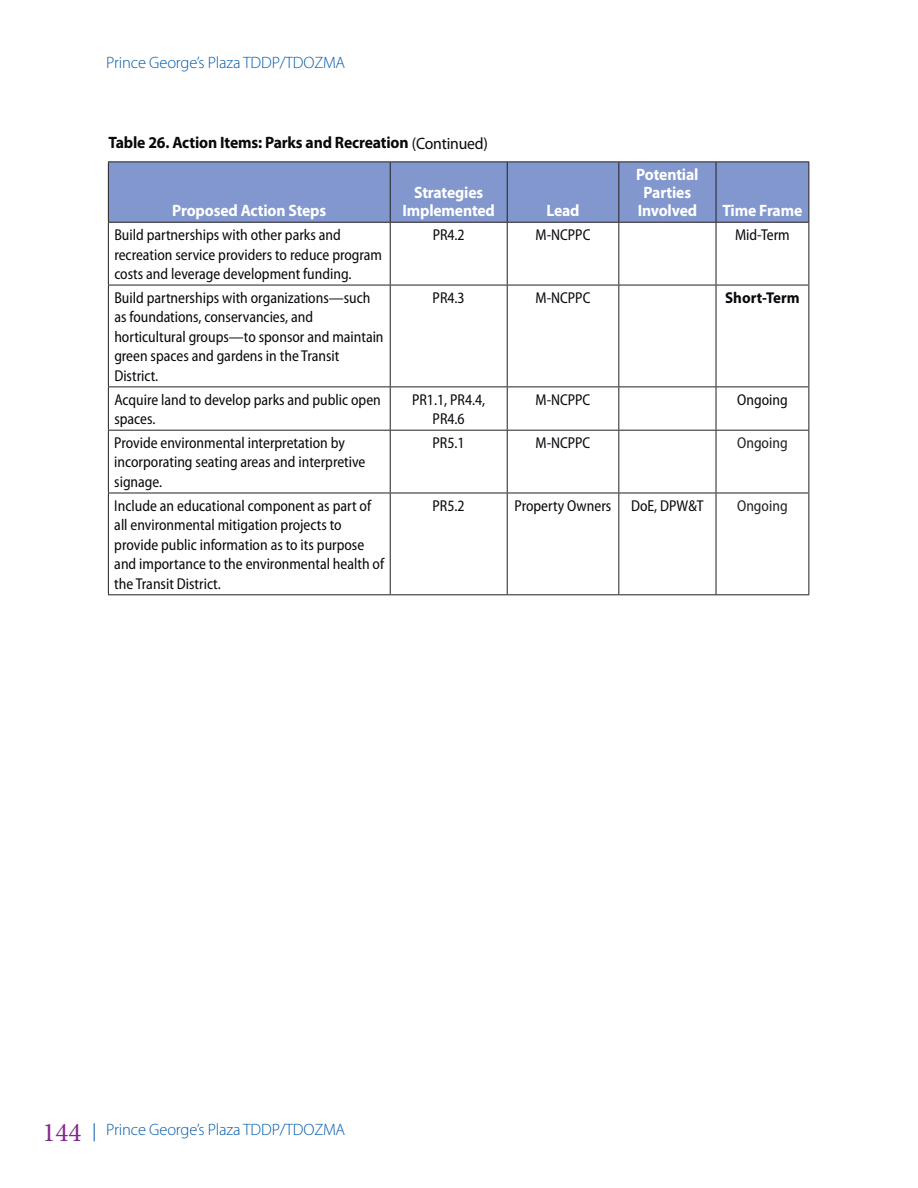
<style>
.page{position:relative;width:918px;height:1188px;background:#fff}
.page>*{position:absolute;margin:0;border:0;box-sizing:border-box;transform-origin:0 0}
.Table_Header_Row-whi{font:700 16.5px/18px "Myriad Pro";letter-spacing:-.01em;color:#fff;text-align:center;scale:.95 1}
.t1{font:300 16.5px "Myriad Pro";letter-spacing:-.01em;color:#015aaa}
.t2{font:700 16.5px "Myriad Pro";letter-spacing:-.01em;color:#08080d;scale:.95 1}
.Table_Body{font:semi-condensed 15.75px/19.5px "Myriad Pro";color:#08080d;scale:.95 1}
.Table_Body-2{font:semi-condensed 15.75px "Myriad Pro";color:#231f20;scale:.95 1}
.Table_Body-3{font:700 15.75px "Myriad Pro";color:#08080d;scale:.95 1}
.s1{font-weight:400}
.s2{font-family:"Minion Pro";font-weight:400;font-size:27px;color:#822890}
</style>
<div class="page">
<svg style="left:94px;top:1123px;width:1px;height:18px"></svg>
<div style="left:109px;top:162px;width:699px;height:60px;background:#8197cd"></div>
<hr style="left:108px;top:161px;width:282px;height:1px;background:#231f20">
<hr style="left:108px;top:162px;width:1px;height:60px;background:#231f20">
<hr style="left:390px;top:161px;width:117px;height:1px;background:#231f20">
<hr style="left:390px;top:162px;width:1px;height:60px;background:#231f20">
<hr style="left:507px;top:161px;width:112px;height:1px;background:#231f20">
<hr style="left:507px;top:162px;width:1px;height:60px;background:#231f20">
<hr style="left:619px;top:161px;width:97px;height:1px;background:#231f20">
<hr style="left:618px;top:162px;width:1px;height:60px;background:#231f20">
<hr style="left:716px;top:161px;width:93px;height:1px;background:#231f20">
<hr style="left:716px;top:162px;width:1px;height:60px;background:#231f20">
<hr style="left:808px;top:162px;width:1px;height:60px;background:#231f20">
<hr style="left:108px;top:222px;width:282px;height:1px;background:#231f20">
<hr style="left:390px;top:222px;width:117px;height:1px;background:#231f20">
<hr style="left:507px;top:222px;width:112px;height:1px;background:#231f20">
<hr style="left:619px;top:222px;width:97px;height:1px;background:#231f20">
<hr style="left:716px;top:222px;width:93px;height:1px;background:#231f20">
<hr style="left:108px;top:223px;width:1px;height:62px;background:#231f20">
<hr style="left:390px;top:223px;width:1px;height:62px;background:#231f20">
<hr style="left:507px;top:223px;width:1px;height:62px;background:#231f20">
<hr style="left:618px;top:223px;width:1px;height:62px;background:#231f20">
<hr style="left:716px;top:223px;width:1px;height:62px;background:#231f20">
<hr style="left:808px;top:223px;width:1px;height:62px;background:#231f20">
<hr style="left:108px;top:285px;width:282px;height:1px;background:#231f20">
<hr style="left:108px;top:285px;width:1px;height:101px;background:#231f20">
<hr style="left:390px;top:285px;width:117px;height:1px;background:#231f20">
<hr style="left:390px;top:285px;width:1px;height:101px;background:#231f20">
<hr style="left:507px;top:285px;width:112px;height:1px;background:#231f20">
<hr style="left:507px;top:285px;width:1px;height:101px;background:#231f20">
<hr style="left:619px;top:285px;width:97px;height:1px;background:#231f20">
<hr style="left:618px;top:285px;width:1px;height:101px;background:#231f20">
<hr style="left:716px;top:285px;width:93px;height:1px;background:#231f20">
<hr style="left:716px;top:285px;width:1px;height:101px;background:#231f20">
<hr style="left:808px;top:285px;width:1px;height:101px;background:#231f20">
<hr style="left:108px;top:386px;width:282px;height:1px;background:#231f20">
<hr style="left:108px;top:387px;width:1px;height:43px;background:#231f20">
<hr style="left:390px;top:386px;width:117px;height:1px;background:#231f20">
<hr style="left:390px;top:387px;width:1px;height:43px;background:#231f20">
<hr style="left:507px;top:386px;width:112px;height:1px;background:#231f20">
<hr style="left:507px;top:387px;width:1px;height:43px;background:#231f20">
<hr style="left:619px;top:386px;width:97px;height:1px;background:#231f20">
<hr style="left:618px;top:387px;width:1px;height:43px;background:#231f20">
<hr style="left:716px;top:386px;width:93px;height:1px;background:#231f20">
<hr style="left:716px;top:387px;width:1px;height:43px;background:#231f20">
<hr style="left:808px;top:387px;width:1px;height:43px;background:#231f20">
<hr style="left:108px;top:430px;width:282px;height:1px;background:#231f20">
<hr style="left:108px;top:431px;width:1px;height:62px;background:#231f20">
<hr style="left:390px;top:430px;width:117px;height:1px;background:#231f20">
<hr style="left:390px;top:431px;width:1px;height:62px;background:#231f20">
<hr style="left:507px;top:430px;width:112px;height:1px;background:#231f20">
<hr style="left:507px;top:431px;width:1px;height:62px;background:#231f20">
<hr style="left:619px;top:430px;width:97px;height:1px;background:#231f20">
<hr style="left:618px;top:431px;width:1px;height:62px;background:#231f20">
<hr style="left:716px;top:430px;width:93px;height:1px;background:#231f20">
<hr style="left:716px;top:431px;width:1px;height:62px;background:#231f20">
<hr style="left:808px;top:431px;width:1px;height:62px;background:#231f20">
<hr style="left:108px;top:493px;width:282px;height:1px;background:#231f20">
<hr style="left:108px;top:493px;width:1px;height:101px;background:#231f20">
<hr style="left:390px;top:493px;width:117px;height:1px;background:#231f20">
<hr style="left:390px;top:493px;width:1px;height:101px;background:#231f20">
<hr style="left:507px;top:493px;width:112px;height:1px;background:#231f20">
<hr style="left:507px;top:493px;width:1px;height:101px;background:#231f20">
<hr style="left:619px;top:493px;width:97px;height:1px;background:#231f20">
<hr style="left:618px;top:493px;width:1px;height:101px;background:#231f20">
<hr style="left:716px;top:493px;width:93px;height:1px;background:#231f20">
<hr style="left:716px;top:493px;width:1px;height:101px;background:#231f20">
<hr style="left:808px;top:493px;width:1px;height:101px;background:#231f20">
<hr style="left:108px;top:594px;width:282px;height:1px;background:#231f20">
<hr style="left:390px;top:594px;width:117px;height:1px;background:#231f20">
<hr style="left:507px;top:594px;width:112px;height:1px;background:#231f20">
<hr style="left:619px;top:594px;width:97px;height:1px;background:#231f20">
<hr style="left:716px;top:594px;width:93px;height:1px;background:#231f20">
<p class="t1" style="left:106px;top:53px;width:240px">Prince George’s Plaza TDDP/TDOZMA</p>
<p class="t2" style="left:108px;top:132px;width:401px">Table 26. Action Items: Parks and Recreation <span class="s1">(Continued)</span></p>
<p class="Table_Header_Row-whi" style="left:172px;top:201px;width:164px">Proposed Action Steps</p>
<p class="Table_Header_Row-whi" style="left:402px;top:183px;width:99px">Strategies<br>Implemented</p>
<p class="Table_Header_Row-whi" style="left:546px;top:201px;width:37px">Lead</p>
<p class="Table_Header_Row-whi" style="left:636px;top:165px;width:67px">Potential<br>Parties<br>Involved</p>
<p class="Table_Header_Row-whi" style="left:723px;top:201px;width:86px">Time Frame</p>
<p class="Table_Body" style="left:114px;top:225px;width:283px">Build partnerships with other parks and recreation service providers to reduce program costs and leverage development funding.</p>
<p class="Table_Body" style="left:433px;top:225px;width:35px">PR4.2</p>
<p class="Table_Body" style="left:536px;top:225px;width:59px">M-NCPPC</p>
<p class="Table_Body" style="left:735px;top:225px;width:59px">Mid-Term</p>
<p class="Table_Body" style="left:114px;top:288px;width:285px">Build partnerships with organizations—such as foundations, conservancies, and horticultural groups—to sponsor and maintain green spaces and gardens in the Transit District.</p>
<p class="Table_Body" style="left:433px;top:288px;width:35px">PR4.3</p>
<p class="Table_Body" style="left:536px;top:288px;width:59px">M-NCPPC</p>
<p class="Table_Body-3" style="left:725px;top:287px;width:80px">Short-Term</p>
<p class="Table_Body" style="left:114px;top:389px;width:282px">Acquire land to develop parks and public open spaces.</p>
<p class="Table_Body" style="left:412px;top:389px;width:79px;text-align:center">PR1.1, PR4.4,<br>PR4.6</p>
<p class="Table_Body" style="left:536px;top:389px;width:59px">M-NCPPC</p>
<p class="Table_Body" style="left:737px;top:389px;width:55px">Ongoing</p>
<p class="Table_Body" style="left:114px;top:433px;width:266px">Provide environmental interpretation by incorporating seating areas and interpretive signage.</p>
<p class="Table_Body" style="left:433px;top:433px;width:35px">PR5.1</p>
<p class="Table_Body" style="left:536px;top:433px;width:59px">M-NCPPC</p>
<p class="Table_Body-2" style="left:737px;top:433px;width:55px">Ongoing</p>
<p class="Table_Body" style="left:114px;top:496px;width:286px">Include an educational component as part of all environmental mitigation projects to provide public information as to its purpose and importance to the environmental health of the Transit District.</p>
<p class="Table_Body" style="left:433px;top:496px;width:35px">PR5.2</p>
<p class="Table_Body" style="left:515px;top:496px;width:103px">Property Owners</p>
<p class="Table_Body" style="left:631px;top:496px;width:78px">DoE, DPW&amp;T</p>
<p class="Table_Body-2" style="left:737px;top:496px;width:55px">Ongoing</p>
<p class="t1" style="left:43px;top:1120px;width:304px"><span class="s2">144</span> Prince George’s Plaza TDDP/TDOZMA</p>
</div>
